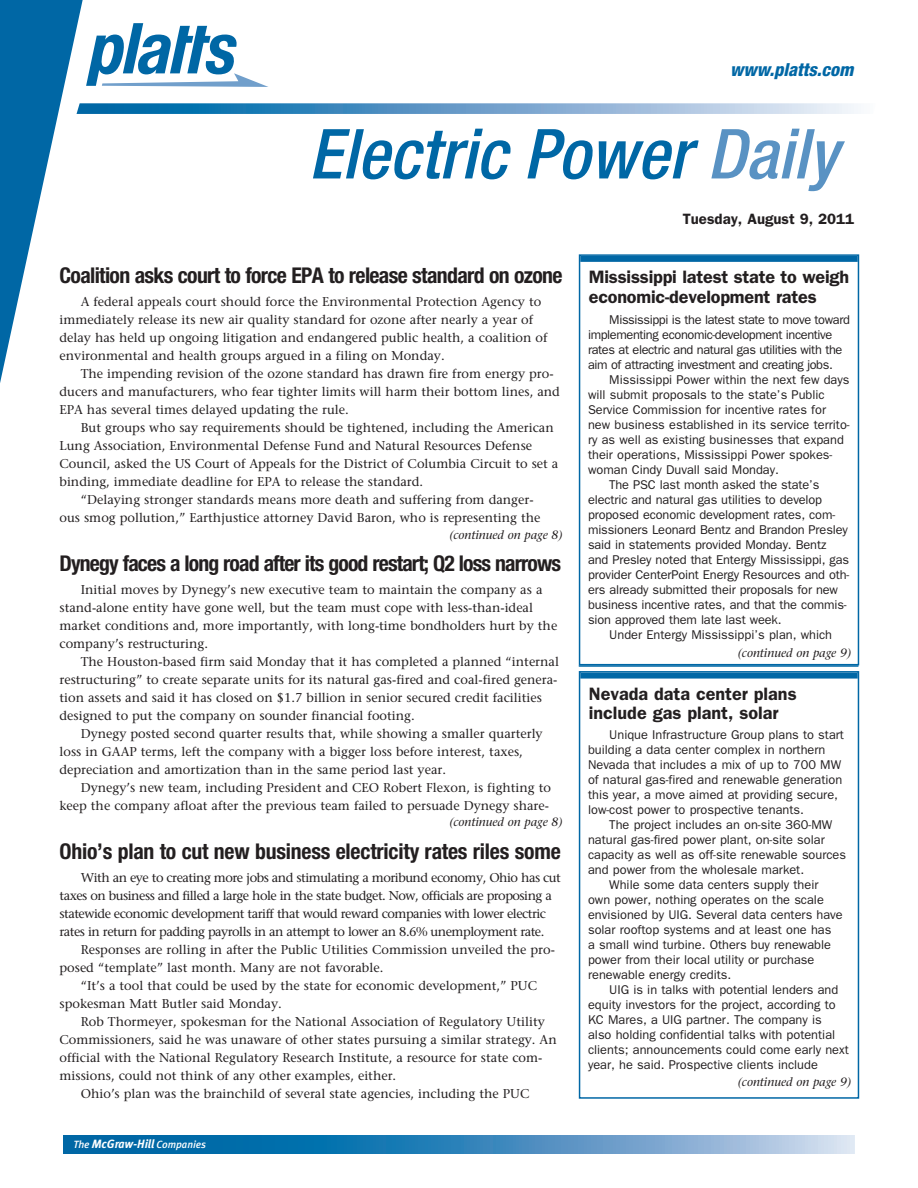
<style>
.page{position:relative;width:918px;height:1188px;background:#fff}
.page>*{position:absolute;margin:0;border:0;box-sizing:border-box;transform-origin:0 0}
.t1{font:italic 500 condensed 69px "Helvetica Neue LT Std";color:#0067a5}
.t2{font:700 condensed 21.75px "Helvetica Neue LT Std";letter-spacing:-.03em;color:#231f20}
.t3{font:700 condensed 21.75px "Helvetica Neue LT Std";letter-spacing:-.01em;color:#231f20}
.t4{font:600 18px/19.5px "ITC Franklin Gothic Std";letter-spacing:-.01em;color:#231f20}
.t5{font:italic 800 condensed 18px "Helvetica Neue LT Std";color:#0067a5}
.t6{font:600 15px "ITC Franklin Gothic Std";color:#231f20}
.t7{font:500 12.75px/18px "Stone Serif Std";color:#231f20}
.t8{font:12.75px/15px "ITC Franklin Gothic Std";color:#231f20}
.t9{font:500 12.75px/18px "Stone Serif Std";letter-spacing:-.04em;color:#231f20}
.t10{font:12.75px/15px "ITC Franklin Gothic Std";letter-spacing:-.03em;color:#231f20}
.t11{font:italic 500 12px "Stone Serif Std";color:#231f20}
.t12{font:italic 500 10.5px "Meta";color:#fff}
.s1{color:#5992c3}
.s2{font-weight:700;font-size:12px}
</style>
<div class="page">
<svg style="left:0;top:0;width:860px;height:438px"></svg>
<svg style="left:64px;top:1135px;width:790px;height:18px;background:#448dbe"></svg>
<hr style="left:579px;top:665px;width:279px;height:2px;background:#0067a5">
<div style="left:580px;top:256px;width:278px;height:6px;background:#0067a5"></div>
<div style="left:579px;top:254px;width:280px;height:411px;border:2px solid #0067a5"></div>
<div style="left:580px;top:673px;width:278px;height:6px;background:#0067a5"></div>
<div style="left:579px;top:671px;width:280px;height:428px;border:2px solid #0067a5"></div>
<h3 class="t5" style="left:730px;top:59px;width:125px">www.platts.com</h3>
<h1 class="t1" style="left:309px;top:113px;width:530px">Electric Power <span class="s1">Daily</span></h1>
<h2 class="t2" style="left:60px;top:262px;width:505px">Coalition asks court to force EPA to release standard on ozone</h2>
<p class="t7" style="left:60px;top:293px;width:490px;text-indent:21px">A federal appeals court should force the Environmental Protection Agency to immediately release its new air quality standard for ozone after nearly a year of delay has held up ongoing litigation and endangered public health, a coalition of environmental and health groups argued in a filing on Monday.</p>
<p class="t7" style="left:60px;top:365px;width:502px;text-indent:21px">The impending revision of the ozone standard has drawn fire from energy pro&shy;ducers and manufacturers, who fear tighter limits will harm their bottom lines, and<br>EPA has several times delayed updating the rule.</p>
<p class="t7" style="left:81px;top:419px;width:475px">But groups who say requirements should be tightened, including the American</p>
<p class="t7" style="left:60px;top:437px;width:474px">Lung Association, Environmental Defense Fund and Natural Resources Defense</p>
<p class="t7" style="left:60px;top:455px;width:500px">Council, asked the US Court of Appeals for the District of Columbia Circuit to set a</p>
<p class="t7" style="left:60px;top:473px;width:365px">binding, immediate deadline for EPA to release the standard.</p>
<p class="t7" style="left:81px;top:491px;width:454px">“Delaying stronger standards means more death and suffering from danger-</p>
<p class="t7" style="left:60px;top:509px;width:482px">ous smog pollution,” Earthjustice attorney David Baron, who is representing the</p>
<p class="t11" style="left:450px;top:528px;width:115px">(continued on page 8)</p>
<h2 class="t2" style="left:60px;top:550px;width:503px">Dynegy faces a long road after its good restart; Q2 loss narrows</h2>
<p class="t7" style="left:60px;top:581px;width:499px;text-indent:21px">Initial moves by Dynegy’s new executive team to maintain the company as a stand-alone entity have gone well, but the team must cope with less-than-ideal market conditions and, more importantly, with long-time bondholders hurt by the company’s restructuring.</p>
<p class="t7" style="left:60px;top:653px;width:501px;text-indent:21px">The Houston-based firm said Monday that it has completed a planned “internal restructuring” to create separate units for its natural gas-fired and coal-fired genera&shy;tion assets and said it has closed on $1.7 billion in senior secured credit facilities designed to put the company on sounder financial footing.</p>
<p class="t7" style="left:60px;top:725px;width:485px;text-indent:21px">Dynegy posted second quarter results that, while showing a smaller quarterly loss in GAAP terms, left the company with a bigger loss before interest, taxes, depreciation and amortization than in the same period last year.</p>
<p class="t7" style="left:60px;top:779px;width:493px;text-align:right">Dynegy’s new team, including President and CEO Robert Flexon, is fighting to keep the company afloat after the previous team failed to persuade Dynegy share-</p>
<p class="t11" style="left:450px;top:815px;width:115px">(continued on page 8)</p>
<h2 class="t3" style="left:60px;top:838px;width:503px">Ohio’s plan to cut new business electricity rates riles some</h2>
<p class="t9" style="left:60px;top:869px;width:503px;text-indent:21px">With an eye to creating more jobs and stimulating a moribund economy, Ohio has cut taxes on business and filled a large hole in the state budget. Now, officials are proposing a statewide economic development tariff that would reward companies with lower electric rates in return for padding payrolls in an attempt to lower an 8.6% unemployment rate.</p>
<p class="t7" style="left:60px;top:941px;width:497px;text-indent:21px">Responses are rolling in after the Public Utilities Commission unveiled the pro&shy;posed “template” last month. Many are not favorable.</p>
<p class="t7" style="left:60px;top:977px;width:479px;text-indent:21px">“It’s a tool that could be used by the state for economic development,” PUC spokesman Matt Butler said Monday.</p>
<p class="t7" style="left:81px;top:1013px;width:466px">Rob Thormeyer, spokesman for the National Association of Regulatory Utility</p>
<p class="t7" style="left:60px;top:1031px;width:499px">Commissioners, said he was unaware of other states pursuing a similar strategy. An</p>
<p class="t7" style="left:60px;top:1049px;width:484px">official with the National Regulatory Research Institute, a resource for state com-</p>
<p class="t7" style="left:60px;top:1067px;width:338px">missions, could not think of any other examples, either.</p>
<p class="t7" style="left:81px;top:1085px;width:450px">Ohio’s plan was the brainchild of several state agencies, including the PUC</p>
<p class="t12" style="left:73px;top:1138px;width:134px">The <span class="s2">McGraw-Hill</span> Companies</p>
<p class="t6" style="left:683px;top:210px;width:173px">Tuesday, August 9, 2011</p>
<h3 class="t4" style="left:589px;top:267px;width:262px">Mississippi latest state to weigh economic-development rates</h3>
<p class="t10" style="left:588px;top:313px;width:263px;text-indent:21px">Mississippi is the latest state to move toward implementing economic-development incentive rates at electric and natural gas utilities with the aim of attracting investment and creating jobs.</p>
<p class="t8" style="left:609px;top:373px;width:242px">Mississippi Power within the next few days</p>
<p class="t8" style="left:588px;top:388px;width:238px">will submit proposals to the state’s Public</p>
<p class="t8" style="left:588px;top:403px;width:240px">Service Commission for incentive rates for</p>
<p class="t8" style="left:588px;top:418px;width:263px">new business established in its service territo-</p>
<p class="t8" style="left:588px;top:433px;width:257px">ry as well as existing businesses that expand</p>
<p class="t8" style="left:588px;top:448px;width:246px">their operations, Mississippi Power spokes-</p>
<p class="t8" style="left:588px;top:463px;width:192px">woman Cindy Duvall said Monday.</p>
<p class="t8" style="left:609px;top:478px;width:212px">The PSC last month asked the state’s</p>
<p class="t8" style="left:588px;top:493px;width:236px">electric and natural gas utilities to develop</p>
<p class="t8" style="left:588px;top:508px;width:249px">proposed economic development rates, com-</p>
<p class="t8" style="left:588px;top:523px;width:261px">missioners Leonard Bentz and Brandon Presley</p>
<p class="t8" style="left:588px;top:538px;width:240px">said in statements provided Monday. Bentz</p>
<p class="t8" style="left:588px;top:553px;width:263px">and Presley noted that Entergy Mississippi, gas</p>
<p class="t8" style="left:588px;top:568px;width:263px">provider CenterPoint Energy Resources and oth-</p>
<p class="t8" style="left:588px;top:583px;width:251px">ers already submitted their proposals for new</p>
<p class="t8" style="left:588px;top:598px;width:260px">business incentive rates, and that the commis-</p>
<p class="t8" style="left:588px;top:613px;width:195px">sion approved them late last week.</p>
<p class="t8" style="left:609px;top:628px;width:224px">Under Entergy Mississippi’s plan, which</p>
<p class="t11" style="left:738px;top:646px;width:115px">(continued on page 9)</p>
<h3 class="t4" style="left:589px;top:684px;width:209px">Nevada data center plans include gas plant, solar</h3>
<p class="t8" style="left:588px;top:728px;width:257px;text-indent:21px">Unique Infrastructure Group plans to start building a data center complex in northern Nevada that includes a mix of up to 700 MW of natural gas-fired and renewable generation this year, a move aimed at providing secure, low-cost power to prospective tenants.</p>
<p class="t8" style="left:609px;top:818px;width:224px">The project includes an on-site 360-MW</p>
<p class="t8" style="left:588px;top:833px;width:238px">natural gas-fired power plant, on-site solar</p>
<p class="t8" style="left:588px;top:848px;width:260px">capacity as well as off-site renewable sources</p>
<p class="t8" style="left:588px;top:863px;width:218px">and power from the wholesale market.</p>
<p class="t8" style="left:609px;top:878px;width:211px">While some data centers supply their</p>
<p class="t8" style="left:588px;top:893px;width:237px">own power, nothing operates on the scale</p>
<p class="t8" style="left:588px;top:908px;width:256px">envisioned by UIG. Several data centers have</p>
<p class="t8" style="left:588px;top:923px;width:245px">solar rooftop systems and at least one has</p>
<p class="t8" style="left:588px;top:938px;width:245px">a small wind turbine. Others buy renewable</p>
<p class="t8" style="left:588px;top:953px;width:228px">power from their local utility or purchase</p>
<p class="t8" style="left:588px;top:968px;width:145px">renewable energy credits.</p>
<p class="t8" style="left:609px;top:983px;width:231px">UIG is in talks with potential lenders and</p>
<p class="t8" style="left:588px;top:998px;width:249px">equity investors for the project, according to</p>
<p class="t8" style="left:588px;top:1013px;width:235px">KC Mares, a UIG partner. The company is</p>
<p class="t8" style="left:588px;top:1028px;width:249px">also holding confidential talks with potential</p>
<p class="t8" style="left:588px;top:1043px;width:262px">clients; announcements could come early next</p>
<p class="t8" style="left:588px;top:1058px;width:231px">year, he said. Prospective clients include</p>
<p class="t11" style="left:738px;top:1075px;width:115px">(continued on page 9)</p>
</div>
